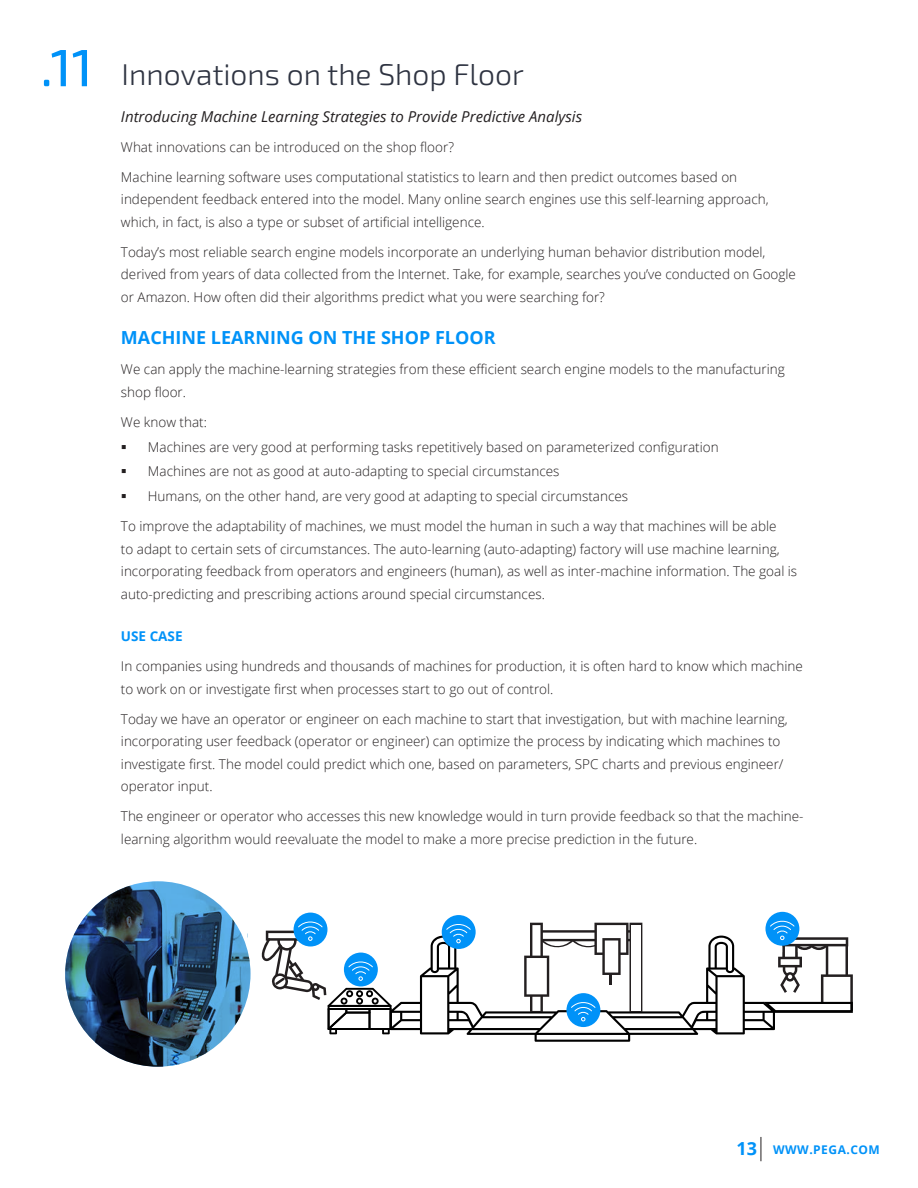
<style>
.page{position:relative;width:918px;height:1188px;background:#fff}
.page>*{position:absolute;margin:0;border:0;box-sizing:border-box;transform-origin:0 0}
.t1{font:500 52.5px "Exo 2.0";color:#0092f8}
.headings{font:300 30px "Exo 2.0";color:#2e3341}
._2ND_SUBHEAD{font:700 18px "Open Sans";color:#0092f8}
.Main_Body{font:italic 15px "Open Sans";color:#231f20}
.Main_Body-2{font:300 13.5px/22.5px "Open Sans";color:#231f20}
._2ND_SUBHEAD-2{font:700 13.5px "Open Sans";color:#0092f8}
.t2{font:700 12px "Open Sans";letter-spacing:.04em;color:#0092f8}
.s1{font-size:18px}
</style>
<div class="page">
<svg style="left:761px;top:1137px;width:1px;height:24px"></svg>
<div style="left:442px;top:915px;width:34px;height:34px;background:#0092f8;border-radius:50%"></div>
<div style="left:765px;top:912px;width:34px;height:34px;background:#0092f8;border-radius:50%"></div>
<div style="left:294px;top:913px;width:33px;height:34px;background:#0092f8;border-radius:50%"></div>
<svg style="left:261px;top:920px;width:592px;height:122px"></svg>
<div style="left:631px;top:925px;width:10px;height:86px;background:#fff"></div>
<img style="left:65px;top:881px;width:186px;height:186px;border-radius:50%">
<p class="t1" style="left:40px;top:37px;width:54px">.11</p>
<p class="headings" style="left:122px;top:57px;width:404px">Innovations on the Shop Floor</p>
<p class="Main_Body" style="left:121px;top:106px;width:463px">Introducing Machine Learning Strategies to Provide Predictive Analysis</p>
<p class="Main_Body-2" style="left:121px;top:135px;width:335px">What innovations can be introduced on the shop floor?</p>
<p class="Main_Body-2" style="left:121px;top:165px;width:649px">Machine learning software uses computational statistics to learn and then predict outcomes based on independent feedback entered into the model. Many online search engines use this self-learning approach, which, in fact, is also a type or subset of artificial intelligence.</p>
<p class="Main_Body-2" style="left:121px;top:240px;width:677px">Today’s most reliable search engine models incorporate an underlying human behavior distribution model, derived from years of data collected from the Internet. Take, for example, searches you’ve conducted on Google or Amazon. How often did their algorithms predict what you were searching for?</p>
<p class="_2ND_SUBHEAD" style="left:121px;top:325px;width:376px">MACHINE LEARNING ON THE SHOP FLOOR</p>
<p class="Main_Body-2" style="left:121px;top:358px;width:665px">We can apply the machine-learning strategies from these efficient search engine models to the manufacturing shop floor.</p>
<p class="Main_Body-2" style="left:121px;top:410px;width:88px">We know that:</p>
<p class="Main_Body-2" style="left:148px;top:435px;width:572px">Machines are very good at performing tasks repetitively based on parameterized configuration</p>
<p class="Main_Body-2" style="left:148px;top:460px;width:413px">Machines are not as good at auto-adapting to special circumstances</p>
<p class="Main_Body-2" style="left:148px;top:485px;width:482px">Humans, on the other hand, are very good at adapting to special circumstances</p>
<p class="Main_Body-2" style="left:121px;top:515px;width:678px">To improve the adaptability of machines, we must model the human in such a way that machines will be able<br>to adapt to certain sets of circumstances. The auto-learning (auto-adapting) factory will use machine learning, incorporating feedback from operators and engineers (human), as well as inter-machine information. The goal is auto-predicting and prescribing actions around special circumstances.</p>
<p class="_2ND_SUBHEAD-2" style="left:121px;top:627px;width:63px">USE CASE</p>
<p class="Main_Body-2" style="left:121px;top:655px;width:683px">In companies using hundreds and thousands of machines for production, it is often hard to know which machine to work on or investigate first when processes start to go out of control.</p>
<p class="Main_Body-2" style="left:121px;top:707px;width:668px">Today we have an operator or engineer on each machine to start that investigation, but with machine learning, incorporating user feedback (operator or engineer) can optimize the process by indicating which machines to investigate first. The model could predict which one, based on parameters, SPC charts and previous engineer/ operator input.</p>
<p class="Main_Body-2" style="left:121px;top:805px;width:684px">The engineer or operator who accesses this new knowledge would in turn provide feedback so that the machine&shy;learning algorithm would reevaluate the model to make a more precise prediction in the future.</p>
<p class="t2" style="left:737px;top:1142px;width:145px"><span class="s1">13</span> WWW.PEGA.COM</p>
</div>
